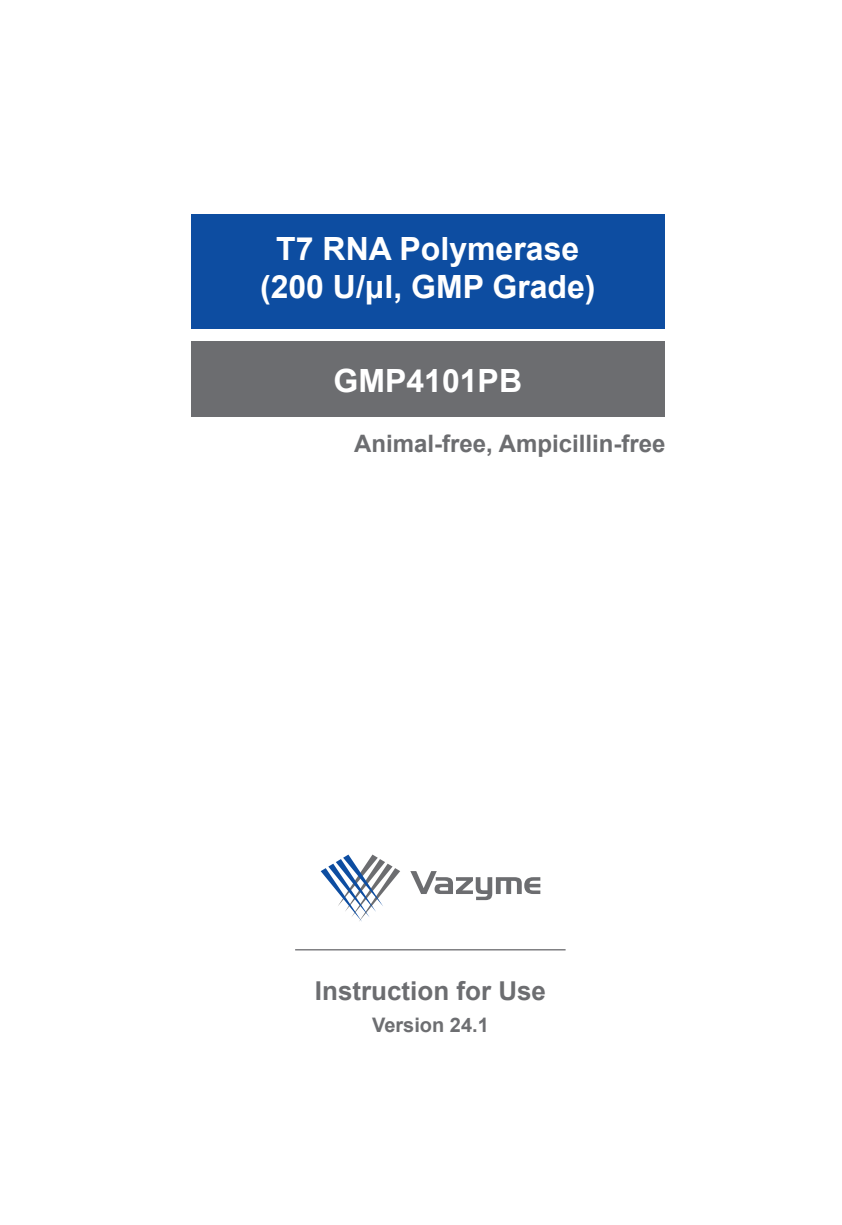
<style>
.page{position:relative;width:842px;height:1225px;background:#fff}
.page>*{position:absolute;margin:0;border:0;box-sizing:border-box;transform-origin:0 0}
.t1{font:700 32px/38px "Arial";color:#fff;text-align:center}
.t2{font:700 26px "Arial";color:#6c6d70}
.t3{font:700 24px "Arial";color:#6c6d70}
.t4{font:700 20px "Arial";color:#6d6e71}
</style>
<div class="page">
<div style="left:191px;top:341px;width:473px;height:75px;background:#6c6d70"></div>
<div style="left:191px;top:214px;width:473px;height:115px;background:#0d4da1"></div>
<img style="left:295px;top:949px;width:271px;height:1px">
<svg style="left:321px;top:854px;width:79px;height:68px"></svg>
<svg style="left:410px;top:871px;width:130px;height:29px"></svg>
<p class="t1" style="left:260px;top:230px;width:337px">T7 RNA Polymerase (200 U/μl, GMP Grade)</p>
<p class="t1" style="left:334px;top:362px;width:190px">GMP4101PB</p>
<p class="t3" style="left:354px;top:426px;width:313px">Animal-free, Ampicillin-free</p>
<p class="t2" style="left:315px;top:972px;width:233px">Instruction for Use</p>
<p class="t4" style="left:372px;top:1010px;width:118px">Version 24.1</p>
</div>
